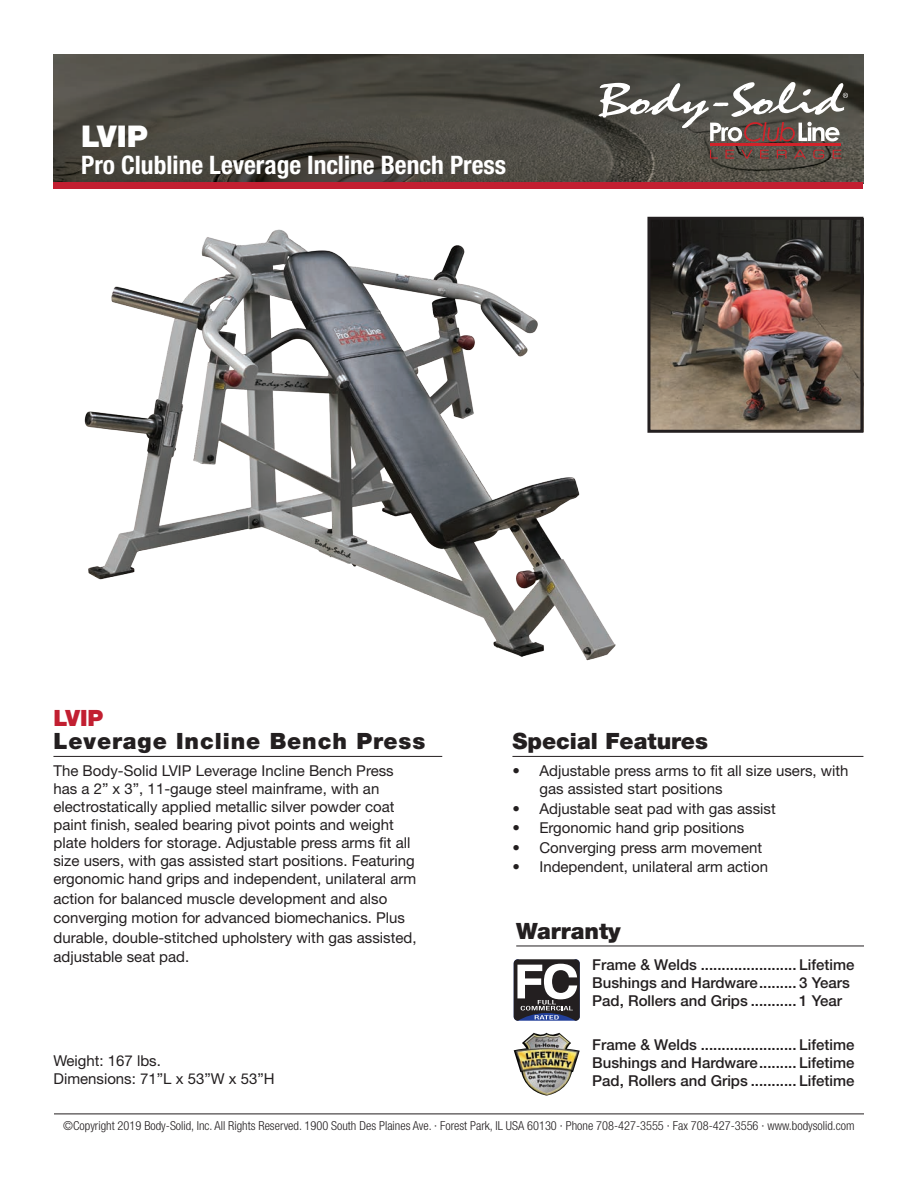
<style>
.page{position:relative;width:918px;height:1188px;background:#fff}
.page>*{position:absolute;margin:0;border:0;box-sizing:border-box;transform-origin:0 0}
.t1{font:900 30px "Helvetica Neue LT Std";color:#fff}
.t2{font:700 condensed 25.5px "Helvetica Neue LT Std";color:#fff}
.t3{font:900 22.5px "Helvetica Neue LT Std";letter-spacing:.04em;color:#231f20}
.t4{font:900 22.5px "Helvetica Neue LT Std";color:#231f20}
.t5{font:900 22.5px "Helvetica Neue LT Std";color:#c21f31}
.t6{font:15px/18px "Helvetica Neue LT Std";color:#231f20}
.t7{font:500 15px/18px "Helvetica Neue LT Std";color:#231f20}
.t8{font:300 condensed 12.3px "Helvetica Neue LT Std";color:#231f20}
</style>
<div class="page">
<hr style="left:54px;top:1114px;width:810px;height:1px;background:#231f20">
<img style="left:53px;top:54px;width:810px;height:128px">
<div style="left:53px;top:182px;width:810px;height:7px;background:#c21f31"></div>
<hr style="left:710px;top:144px;width:131px;height:2px;background:#d1232a">
<svg style="left:599px;top:82px;width:249px;height:60px"></svg>
<svg style="left:710px;top:150px;width:8px;height:9px"></svg>
<svg style="left:725px;top:150px;width:9px;height:9px"></svg>
<svg style="left:741px;top:150px;width:11px;height:9px"></svg>
<svg style="left:760px;top:150px;width:9px;height:9px"></svg>
<svg style="left:777px;top:150px;width:10px;height:9px"></svg>
<svg style="left:794px;top:150px;width:12px;height:9px"></svg>
<svg style="left:813px;top:150px;width:11px;height:9px"></svg>
<svg style="left:833px;top:150px;width:8px;height:9px"></svg>
<hr style="left:516px;top:946px;width:348px;height:1px;background:#231f20">
<svg style="left:514px;top:959px;width:66px;height:62px"></svg>
<img style="left:514px;top:1033px;width:66px;height:63px">
<hr style="left:53px;top:756px;width:389px;height:1px;background:#231f20">
<hr style="left:512px;top:756px;width:351px;height:1px;background:#231f20">
<img style="left:84px;top:229px;width:532px;height:432px">
<img style="left:651px;top:221px;width:208px;height:208px">
<div style="left:647px;top:217px;width:216px;height:216px;border:3px solid #231f20"></div>
<h1 class="t1" style="left:81px;top:118px;width:68px">LVIP</h1>
<h2 class="t2" style="left:81px;top:150px;width:427px">Pro Clubline Leverage Incline Bench Press</h2>
<h3 class="t5" style="left:53px;top:704px;width:52px">LVIP</h3>
<h3 class="t3" style="left:53px;top:728px;width:373px">Leverage Incline Bench Press</h3>
<p class="t6" style="left:53px;top:762px;width:364px">The Body-Solid LVIP Leverage Incline Bench Press has a 2” x 3”, 11-gauge steel mainframe, with an electrostatically applied metallic silver powder coat paint finish, sealed bearing pivot points and weight plate holders for storage. Adjustable press arms fit all size users, with gas assisted start positions. Featuring ergonomic hand grips and independent, unilateral arm</p>
<p class="t6" style="left:53px;top:889px;width:365px;line-height:19.5px">action for balanced muscle development and also converging motion for advanced biomechanics. Plus durable, double-stitched upholstery with gas assisted, adjustable seat pad.</p>
<p class="t6" style="left:53px;top:1051px;width:223px">Weight: 167 lbs.<br>Dimensions: 71”L x 53”W x 53”H</p>
<h3 class="t4" style="left:512px;top:728px;width:197px">Special Features</h3>
<p class="t6" style="left:539px;top:762px;width:311px;text-indent:-27px">• Adjustable press arms to fit all size users, with gas assisted start positions</p>
<p class="t6" style="left:512px;top:799px;width:265px">• Adjustable seat pad with gas assist</p>
<p class="t6" style="left:512px;top:819px;width:233px">• Ergonomic hand grip positions</p>
<p class="t6" style="left:512px;top:838px;width:251px">• Converging press arm movement</p>
<p class="t6" style="left:512px;top:858px;width:257px">• Independent, unilateral arm action</p>
<h3 class="t4" style="left:516px;top:917px;width:106px">Warranty</h3>
<p class="t7" style="left:592px;top:956px;width:264px">Frame &amp; Welds ....................... Lifetime<br>Bushings and Hardware......... 3 Years<br>Pad, Rollers and Grips ........... 1 Year</p>
<p class="t7" style="left:592px;top:1035px;width:264px;text-align:justify">Frame &amp; Welds ....................... Lifetime Bushings and Hardware......... Lifetime Pad, Rollers and Grips ........... Lifetime</p>
<p class="t8" style="left:63px;top:1118px;width:793px">©Copyright 2019 Body-Solid, Inc. All Rights Reserved. 1900 South Des Plaines Ave. · Forest Park, IL USA 60130 · Phone 708-427-3555 · Fax 708-427-3556 · www.bodysolid.com</p>
</div>
